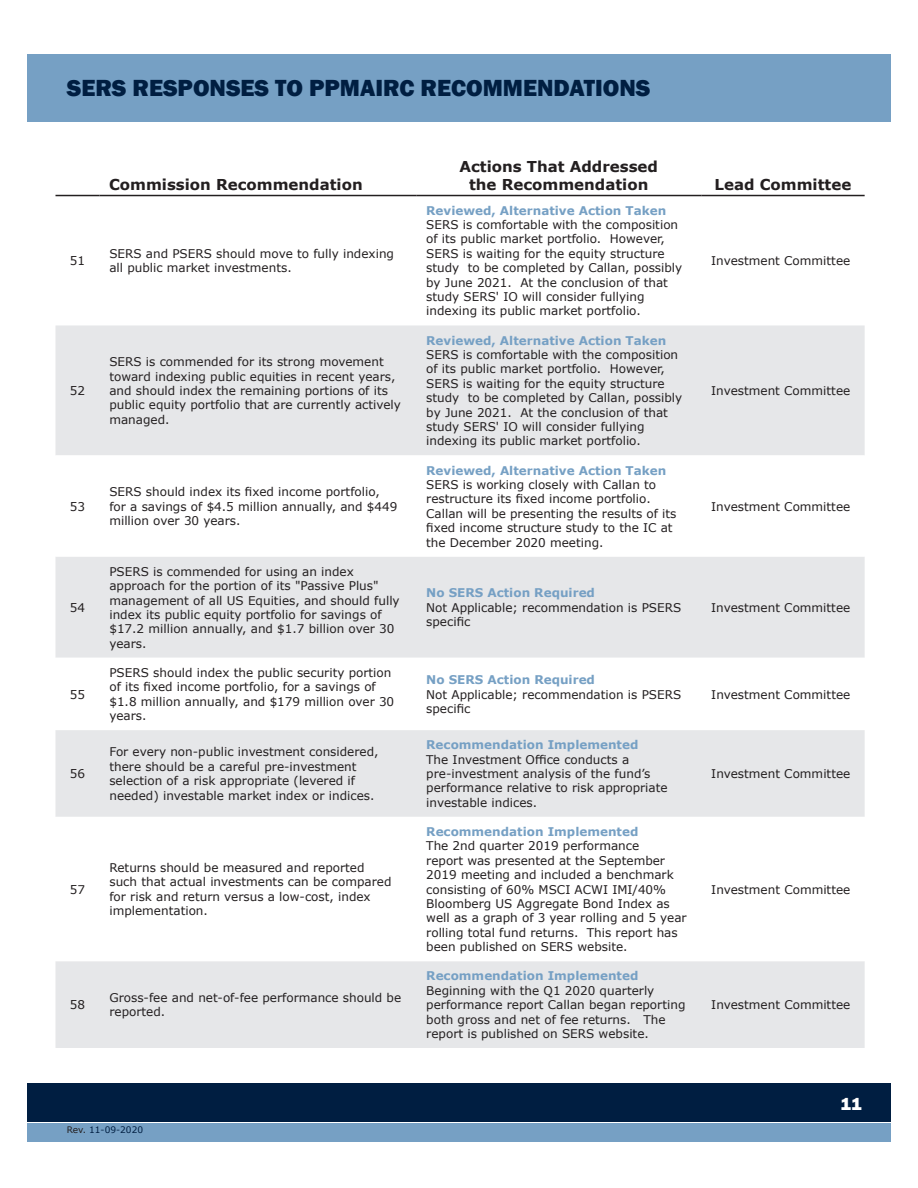
<style>
.page{position:relative;width:918px;height:1188px;background:#fff}
.page>*{position:absolute;margin:0;border:0;box-sizing:border-box;transform-origin:0 0}
.t1{font:800 24px "Franklin Gothic";color:#001e41}
.t2{font:800 18px "Franklin Gothic";color:#fff}
.t3{font:700 15px/18px "Verdana";color:#231f20;text-align:center}
.t4{font:12px/14.4px "Verdana";color:#231f20}
.t5{font:700 12px "Verdana";color:#76a0c4}
.t6{font:9px "Verdana";color:#001e41}
.s1{color:#231f20}
</style>
<div class="page">
<div style="left:27px;top:1083px;width:864px;height:38px;background:#001e41"></div>
<div style="left:27px;top:1123px;width:864px;height:19px;background:#76a0c4"></div>
<div style="left:27px;top:54px;width:864px;height:68px;background:#76a0c4"></div>
<div style="left:56px;top:325px;width:809px;height:723px;background:#e6e7e9"></div>
<svg style="left:56px;top:455px;width:809px;height:506px"></svg>
<hr style="left:56px;top:195px;width:43px;height:1px;background:#231f20">
<hr style="left:99px;top:195px;width:317px;height:1px;background:#231f20">
<hr style="left:416px;top:195px;width:285px;height:1px;background:#231f20">
<hr style="left:701px;top:195px;width:164px;height:1px;background:#231f20">
<h1 class="t1" style="left:67px;top:73px;width:585px">SERS RESPONSES TO PPMAIRC RECOMMENDATIONS</h1>
<p class="t3" style="left:109px;top:175px;width:255px">Commission Recommendation</p>
<p class="t4" style="left:70px;top:253px;width:17px">51</p>
<p class="t4" style="left:109px;top:246px;width:286px">SERS and PSERS should move to fully indexing all public market investments.</p>
<p class="t4" style="left:70px;top:383px;width:17px">52</p>
<p class="t4" style="left:70px;top:499px;width:17px">53</p>
<p class="t4" style="left:109px;top:355px;width:293px">SERS is commended for its strong movement toward indexing public equities in recent years, and should index the remaining portions of its public equity portfolio that are currently actively managed.</p>
<p class="t4" style="left:109px;top:485px;width:290px">SERS should index its fixed income portfolio, for a savings of $4.5 million annually, and $449 million over 30 years.</p>
<p class="t3" style="left:459px;top:157px;width:200px">Actions That Addressed the Recommendation</p>
<p class="t5" style="left:426px;top:202px;width:242px">Reviewed, Alternative Action Taken</p>
<p class="t4" style="left:426px;top:217px;width:258px">SERS is comfortable with the composition of its public market portfolio. However, SERS is waiting for the equity structure study to be completed by Callan, possibly by June 2021. At the conclusion of that study SERS' IO will consider fullying indexing its public market portfolio.</p>
<p class="t5" style="left:426px;top:332px;width:242px">Reviewed, Alternative Action Taken</p>
<p class="t4" style="left:426px;top:347px;width:258px">SERS is comfortable with the composition of its public market portfolio. However, SERS is waiting for the equity structure study to be completed by Callan, possibly by June 2021. At the conclusion of that study SERS' IO will consider fullying indexing its public market portfolio.</p>
<p class="t5" style="left:426px;top:462px;width:242px">Reviewed, Alternative Action Taken</p>
<p class="t4" style="left:426px;top:477px;width:252px">SERS is working closely with Callan to restructure its fixed income portfolio.<br>Callan will be presenting the results of its fixed income structure study to the IC at the December 2020 meeting.</p>
<p class="t3" style="left:715px;top:175px;width:138px">Lead Committee</p>
<p class="t4" style="left:711px;top:253px;width:141px">Investment Committee</p>
<p class="t4" style="left:711px;top:383px;width:141px">Investment Committee</p>
<p class="t4" style="left:711px;top:499px;width:141px">Investment Committee</p>
<p class="t4" style="left:70px;top:600px;width:17px">54</p>
<p class="t4" style="left:109px;top:564px;width:292px">PSERS is commended for using an index approach for the portion of its "Passive Plus" management of all US Equities, and should fully index its public equity portfolio for savings of $17.2 million annually, and $1.7 billion over 30 years.</p>
<p class="t5" style="left:426px;top:585px;width:170px">No SERS Action Required</p>
<p class="t4" style="left:426px;top:600px;width:257px">Not Applicable; recommendation is PSERS specific</p>
<p class="t4" style="left:711px;top:600px;width:141px">Investment Committee</p>
<p class="t4" style="left:70px;top:687px;width:17px">55</p>
<p class="t4" style="left:109px;top:665px;width:286px">PSERS should index the public security portion of its fixed income portfolio, for a savings of $1.8 million annually, and $179 million over 30 years.</p>
<p class="t5" style="left:426px;top:671px;width:170px">No SERS Action Required</p>
<p class="t4" style="left:426px;top:687px;width:257px">Not Applicable; recommendation is PSERS specific</p>
<p class="t4" style="left:711px;top:687px;width:141px">Investment Committee</p>
<p class="t4" style="left:70px;top:766px;width:17px">56</p>
<p class="t4" style="left:109px;top:745px;width:271px">For every non-public investment considered, there should be a careful pre-investment selection of a risk appropriate (levered if needed) investable market index or indices.</p>
<p class="t5" style="left:426px;top:736px;width:214px">Recommendation Implemented</p>
<p class="t4" style="left:426px;top:752px;width:243px">The Investment Office conducts a pre-investment analysis of the fund’s performance relative to risk appropriate investable indices.</p>
<p class="t4" style="left:711px;top:766px;width:141px">Investment Committee</p>
<p class="t4" style="left:70px;top:882px;width:17px">57</p>
<p class="t4" style="left:109px;top:860px;width:284px">Returns should be measured and reported such that actual investments can be compared for risk and return versus a low-cost, index implementation.</p>
<p class="t5" style="left:426px;top:823px;width:214px">Recommendation Implemented</p>
<p class="t4" style="left:426px;top:839px;width:262px">The 2nd quarter 2019 performance<br>report was presented at the September 2019 meeting and included a benchmark consisting of 60% MSCI ACWI IMI/40% Bloomberg US Aggregate Bond Index as well as a graph of 3 year rolling and 5 year rolling total fund returns. This report has been published on SERS website.</p>
<p class="t4" style="left:711px;top:882px;width:141px">Investment Committee</p>
<p class="t4" style="left:70px;top:998px;width:17px">58</p>
<p class="t4" style="left:109px;top:990px;width:293px">Gross-fee and net-of-fee performance should be reported.</p>
<p class="t5" style="left:426px;top:968px;width:214px">Recommendation Implemented</p>
<p class="t4" style="left:426px;top:983px;width:261px">Beginning with the Q1 2020 quarterly performance report Callan began reporting both gross and net of fee returns. The report is published on SERS website.</p>
<p class="t6" style="left:67px;top:1124px;width:78px"><span class="s1">Rev.</span> 11-09-2020</p>
<p class="t4" style="left:711px;top:998px;width:141px">Investment Committee</p>
<h2 class="t2" style="left:841px;top:1092px;width:22px">11</h2>
</div>
